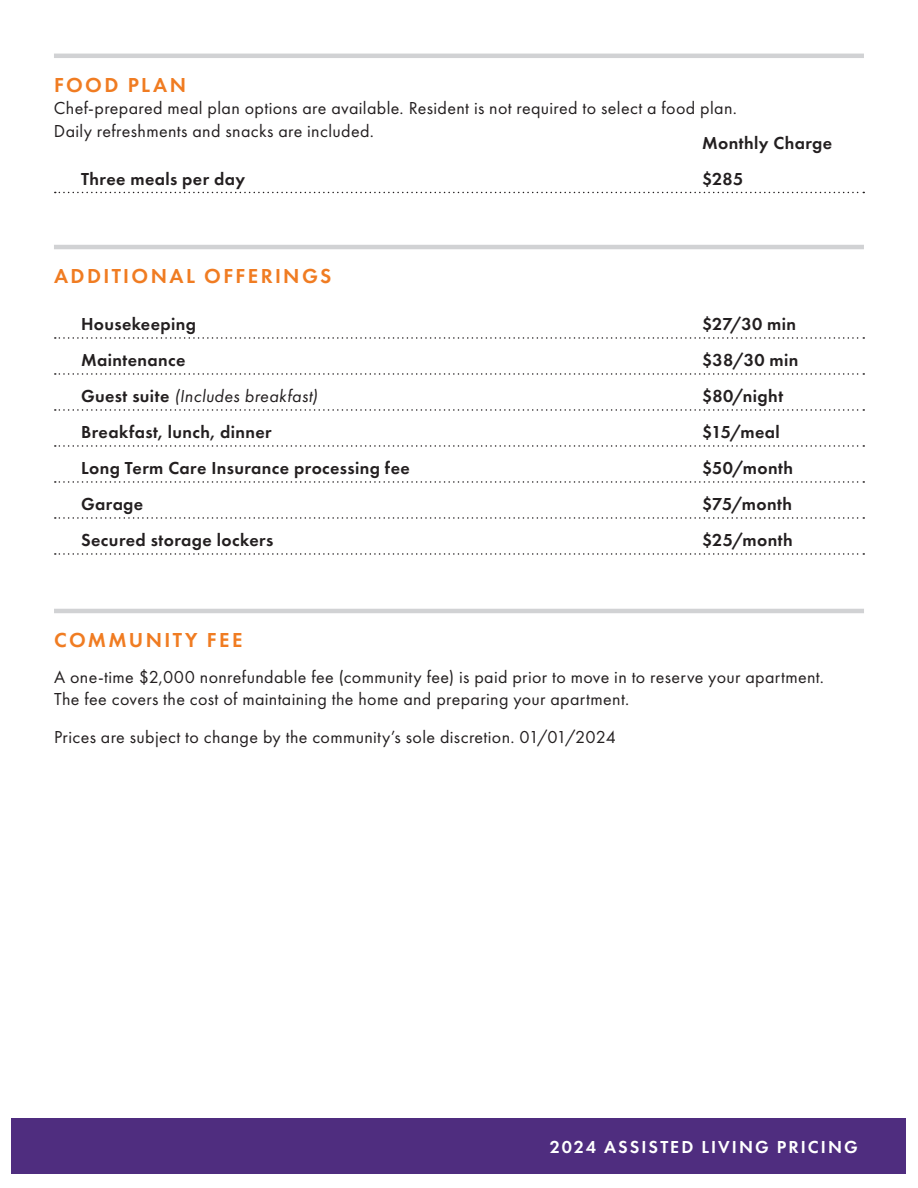
<style>
.page{position:relative;width:918px;height:1188px;background:#fff}
.page>*{position:absolute;margin:0;border:0;box-sizing:border-box;transform-origin:0 0}
.t1{font:600 21px "Futura PT";letter-spacing:.11em;color:#f07c22}
.t2{font:18px/22.5px "Futura PT";letter-spacing:.02em;color:#231f20}
.t3{font:600 18px "Futura PT";letter-spacing:.02em;color:#231f20}
.t4{font:italic 18px "Futura PT";letter-spacing:.02em;color:#231f20}
.t5{font:600 18px "Futura PT";letter-spacing:.115em;color:#fff}
.s1{font-weight:600;font-style:normal}
</style>
<div class="page">
<svg style="left:55px;top:337px;width:809px;height:2px"></svg>
<svg style="left:55px;top:373px;width:809px;height:2px"></svg>
<svg style="left:55px;top:409px;width:809px;height:2px"></svg>
<svg style="left:55px;top:445px;width:809px;height:2px"></svg>
<svg style="left:55px;top:481px;width:809px;height:2px"></svg>
<svg style="left:55px;top:517px;width:809px;height:2px"></svg>
<svg style="left:55px;top:553px;width:809px;height:2px"></svg>
<hr style="left:54px;top:609px;width:810px;height:4px;background:#d1d2d4">
<hr style="left:54px;top:245px;width:810px;height:4px;background:#d1d2d4">
<hr style="left:54px;top:54px;width:810px;height:4px;background:#d1d2d4">
<svg style="left:55px;top:192px;width:809px;height:1px"></svg>
<div style="left:12px;top:1119px;width:894px;height:55px;background:#4f2d7f"></div>
<p class="t1" style="left:54px;top:72px;width:133px">FOOD PLAN</p>
<p class="t2" style="left:54px;top:97px;width:684px">Chef-prepared meal plan options are available. Resident is not required to select a food plan.<br>Daily refreshments and snacks are included.</p>
<p class="t3" style="left:702px;top:132px;width:132px">Monthly Charge</p>
<p class="t3" style="left:81px;top:168px;width:166px">Three meals per day</p>
<p class="t3" style="left:702px;top:168px;width:43px">$285</p>
<p class="t1" style="left:54px;top:263px;width:279px">ADDITIONAL OFFERINGS</p>
<p class="t3" style="left:81px;top:313px;width:117px">Housekeeping</p>
<p class="t3" style="left:702px;top:313px;width:96px">$27/30 min</p>
<p class="t3" style="left:81px;top:349px;width:106px">Maintenance</p>
<p class="t3" style="left:702px;top:349px;width:98px">$38/30 min</p>
<p class="t4" style="left:81px;top:386px;width:238px"><span class="s1">Guest suite</span> (Includes breakfast)</p>
<p class="t3" style="left:702px;top:385px;width:83px">$80/night</p>
<p class="t3" style="left:81px;top:421px;width:192px">Breakfast, lunch, dinner</p>
<p class="t3" style="left:702px;top:421px;width:79px">$15/meal</p>
<p class="t3" style="left:81px;top:457px;width:330px">Long Term Care Insurance processing fee</p>
<p class="t3" style="left:702px;top:457px;width:92px">$50/month</p>
<p class="t3" style="left:81px;top:493px;width:64px">Garage</p>
<p class="t3" style="left:702px;top:493px;width:91px">$75/month</p>
<p class="t3" style="left:81px;top:529px;width:194px">Secured storage lockers</p>
<p class="t3" style="left:702px;top:529px;width:92px">$25/month</p>
<p class="t1" style="left:54px;top:627px;width:190px">COMMUNITY FEE</p>
<p class="t2" style="left:54px;top:666px;width:771px">A one-time $2,000 nonrefundable fee (community fee) is paid prior to move in to reserve your apartment.<br>The fee covers the cost of maintaining the home and preparing your apartment.</p>
<p class="t2" style="left:54px;top:726px;width:564px">Prices are subject to change by the community’s sole discretion. 01/01/2024</p>
<p class="t5" style="left:550px;top:1136px;width:310px">2024 ASSISTED LIVING PRICING</p>
</div>
